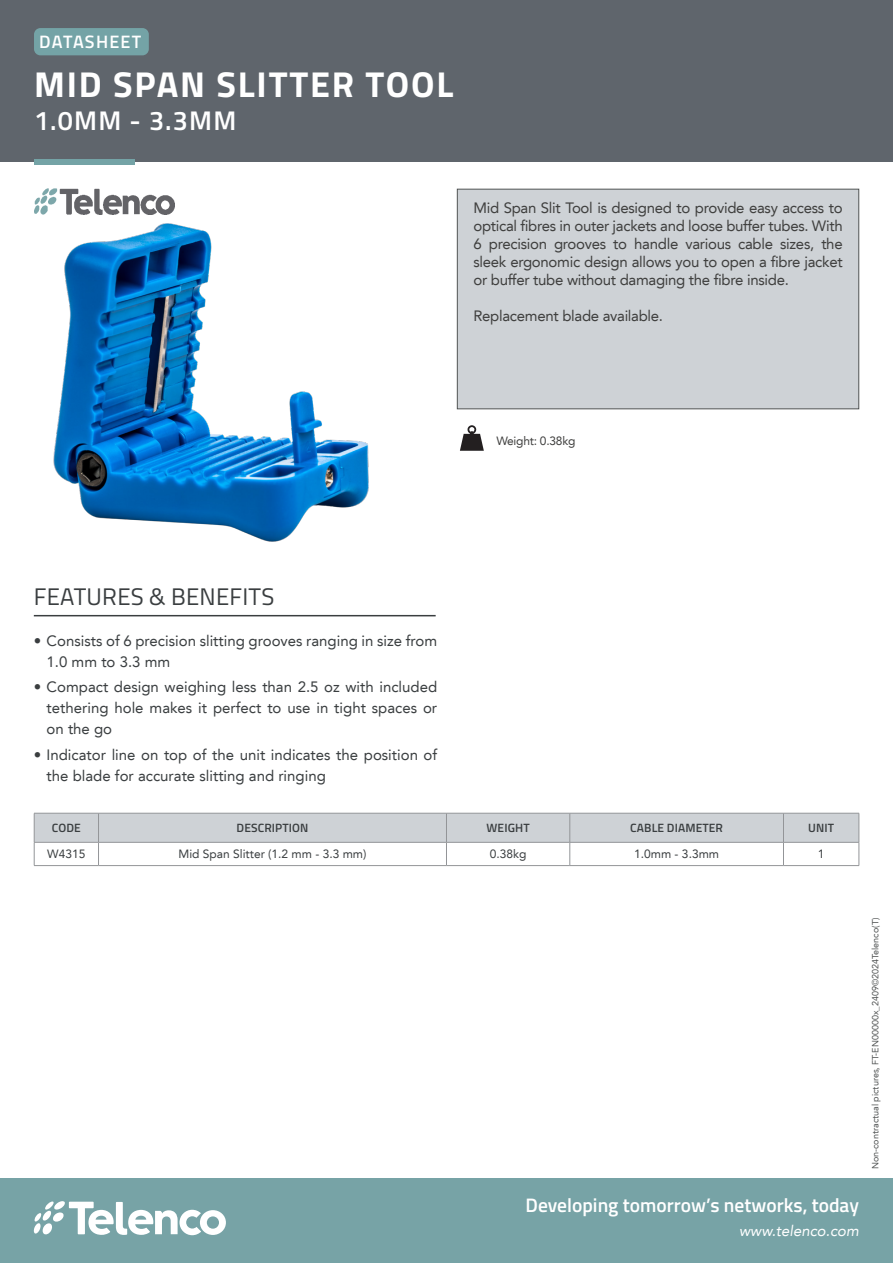
<style>
.page{position:relative;width:893px;height:1263px;background:#fff}
.page>*{position:absolute;margin:0;border:0;box-sizing:border-box;transform-origin:0 0}
.t1{font:700 36px "Titillium Web";letter-spacing:.05em;color:#fff}
.t2{font:600 27px "Titillium Web";letter-spacing:.045em;color:#fff}
.t3{font:24px "Titillium Web";letter-spacing:.01em;color:#3a3e40}
.t4{font:600 19.5px "Titillium Web";color:#fff}
.t5{font:600 18px "Titillium Web";letter-spacing:.065em;color:#fff}
.t6{font:15px/18px "Avenir LT";letter-spacing:-.02em;color:#3f3f3e;text-align:justify}
.t7{font:15px/21px "Avenir LT";color:#3a3e40}
.t8{font:italic 15px "Avenir LT";color:#fff}
.t9{font:12px "Avenir LT";color:#3a3e40}
.t10{font:600 12px "Titillium Web";letter-spacing:.01em;color:#3a3e40}
.t11{font:12px "Avenir LT";letter-spacing:-.02em;color:#3f3f3e}
.t12{font:9px "Avenir LT";color:#505353}
</style>
<div class="page">
<div style="left:0;top:0;width:893px;height:162px;background:#5f656c"></div>
<hr style="left:34px;top:615px;width:402px;height:1px;background:#3a3e40">
<div style="left:457px;top:189px;width:402px;height:220px;background:#ced2d6"></div>
<svg style="left:34px;top:813px;width:826px;height:52px"></svg>
<hr style="left:34px;top:865px;width:65px;height:1px;background:#939598">
<hr style="left:99px;top:865px;width:347px;height:1px;background:#939598">
<hr style="left:446px;top:865px;width:124px;height:1px;background:#939598">
<hr style="left:570px;top:865px;width:213px;height:1px;background:#939598">
<hr style="left:783px;top:865px;width:76px;height:1px;background:#939598">
<div style="left:34px;top:28px;width:115px;height:27px;background:#74a3a6;border-radius:6px"></div>
<div style="left:34px;top:159px;width:100px;height:5px;background:#74a3a6"></div>
<div style="left:0;top:1178px;width:893px;height:85px;background:#77a3a6"></div>
<svg style="left:33px;top:1201px;width:193px;height:34px"></svg>
<img style="left:43px;top:189px;width:57px;height:3px">
<svg style="left:460px;top:425px;width:24px;height:26px"></svg>
<img style="left:34px;top:192px;width:335px;height:350px">
<p class="t5" style="left:39px;top:28px;width:104px">DATASHEET</p>
<h1 class="t1" style="left:34px;top:57px;width:421px">MID SPAN SLITTER TOOL</h1>
<h2 class="t2" style="left:34px;top:100px;width:204px">1.0MM - 3.3MM</h2>
<p class="t6" style="left:473px;top:199px;width:371px">Mid Span Slit Tool is designed to provide easy access to optical fibres in outer jackets and loose buffer tubes. With 6 precision grooves to handle various cable sizes, the sleek ergonomic design allows you to open a fibre jacket or buffer tube without damaging the fibre inside.</p>
<p class="t6" style="left:473px;top:307px;width:191px">Replacement blade available.</p>
<p class="t11" style="left:496px;top:434px;width:81px">Weight: 0.38kg</p>
<h3 class="t3" style="left:34px;top:579px;width:242px">FEATURES &amp; BENEFITS</h3>
<p class="t7" style="left:47px;top:631px;width:392px;text-indent:-13px">• Consists of 6 precision slitting grooves ranging in size from<br>1.0 mm to 3.3 mm</p>
<p class="t7" style="left:47px;top:677px;width:392px;text-align:justify;text-indent:-13px">• Compact design weighing less than 2.5 oz with included tethering hole makes it perfect to use in tight spaces or on the go</p>
<p class="t7" style="left:47px;top:744px;width:392px;text-indent:-13px">• Indicator line on top of the unit indicates the position of the blade for accurate slitting and ringing</p>
<p class="t10" style="left:52px;top:818px;width:30px">CODE</p>
<p class="t10" style="left:237px;top:818px;width:73px">DESCRIPTION</p>
<p class="t10" style="left:487px;top:818px;width:45px">WEIGHT</p>
<p class="t10" style="left:630px;top:818px;width:94px">CABLE DIAMETER</p>
<p class="t10" style="left:808px;top:818px;width:27px">UNIT</p>
<p class="t9" style="left:47px;top:847px;width:40px">W4315</p>
<p class="t9" style="left:178px;top:847px;width:190px">Mid Span Slitter (1.2 mm - 3.3 mm)</p>
<p class="t9" style="left:490px;top:847px;width:38px">0.38kg</p>
<p class="t9" style="left:634px;top:847px;width:86px">1.0mm - 3.3mm</p>
<p class="t9" style="left:818px;top:847px;width:8px">1</p>
<h3 class="t4" style="left:526px;top:1191px;width:335px">Developing tomorrow’s networks, today</h3>
<p class="t8" style="left:739px;top:1222px;width:121px">www.telenco.com</p>
<p class="t12" style="left:870px;top:1169px;width:253px;rotate:-90deg">Non-contractual pictures, FT-EN00000x_2409©2024Telenco(T)</p>
</div>
